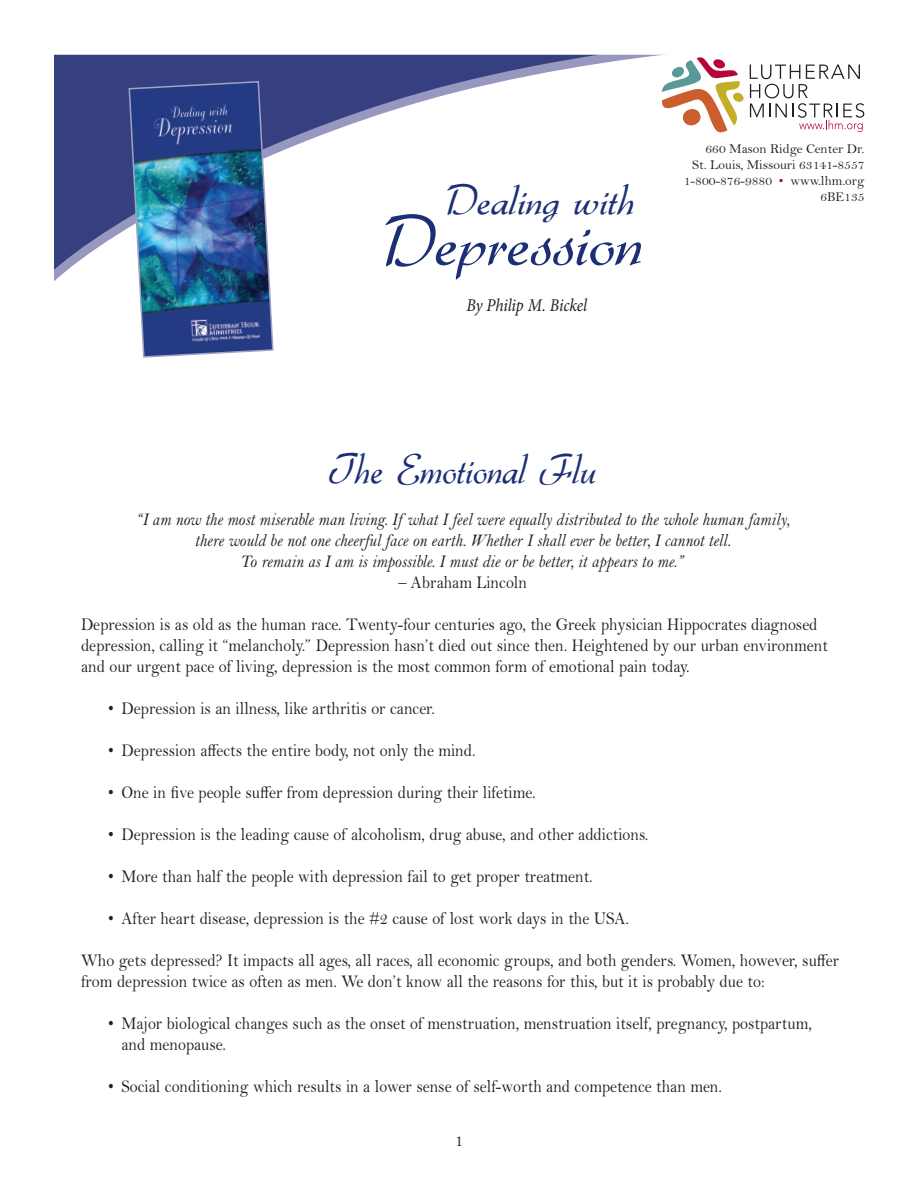
<style>
.page{position:relative;width:918px;height:1188px;background:#fff}
.page>*{position:absolute;margin:0;border:0;box-sizing:border-box;transform-origin:0 0}
.t1{font:75px "Gabrielle";color:#1c2f76}
.body_copy{font:45px "Gabrielle";color:#1c2f76;scale:.9 1}
.body_copy-2{font:45px "Gabrielle";color:#1c2f76}
.bullet_indent{font:18px "Bell MT Std";color:#231f20;scale:.9 1}
.body_copy-3{font:18px "Bell MT Std";color:#231f20;scale:.9 1}
.body_copy-4{font:italic 18px "Bell MT Std";color:#231f20;scale:.9 1}
.body_copy-5{font:italic 18px "Minion Pro";letter-spacing:-.01em;color:#231f20;scale:.9 1}
.body_copy-6{font:18px "Bell MT Std";color:#231f20}
.t2{font:13.5px "Bell MT Std";color:#231f20}
.s1{color:#b50536}
</style>
<div class="page">
<svg style="left:858px;top:65px;width:6px;height:67px"></svg>
<svg style="left:54px;top:55px;width:804px;height:226px"></svg>
<svg style="left:54px;top:54px;width:613px;height:1px"></svg>
<img style="left:128px;top:80px;width:146px;height:278px">
<p class="body_copy-2" style="left:445px;top:173px;width:191px">Dealing with</p>
<p class="t1" style="left:381px;top:197px;width:263px">Depression</p>
<p class="body_copy-5" style="left:466px;top:293px;width:136px">By Philip M. Bickel</p>
<p class="t2" style="left:706px;top:141px;width:161px">660 Mason Ridge Center Dr.</p>
<p class="t2" style="left:692px;top:157px;width:174px">St. Louis, Missouri 63141-8557</p>
<p class="t2" style="left:684px;top:173px;width:182px">1-800-876-9880 <span class="s1">•</span> www.lhm.org</p>
<p class="t2" style="left:820px;top:189px;width:46px">6BE135</p>
<p class="body_copy" style="left:329px;top:442px;width:298px">The Emotional Flu</p>
<p class="body_copy-4" style="left:136px;top:509px;width:728px">“I am now the most miserable man living. If what I feel were equally distributed to the whole human family,</p>
<p class="body_copy-4" style="left:195px;top:530px;width:597px">there would be not one cheerful face on earth. Whether I shall ever be better, I cannot tell.</p>
<p class="body_copy-4" style="left:240px;top:551px;width:494px">To remain as I am is impossible. I must die or be better, it appears to me.”</p>
<p class="body_copy-3" style="left:398px;top:572px;width:145px">– Abraham Lincoln</p>
<p class="body_copy-3" style="left:81px;top:614px;width:820px">Depression is as old as the human race. Twenty-four centuries ago, the Greek physician Hippocrates diagnosed</p>
<p class="body_copy-3" style="left:81px;top:635px;width:831px">depression, calling it “melancholy.” Depression hasn’t died out since then. Heightened by our urban environment</p>
<p class="body_copy-3" style="left:81px;top:656px;width:678px">and our urgent pace of living, depression is the most common form of emotional pain today.</p>
<p class="bullet_indent" style="left:108px;top:698px;width:365px">• Depression is an illness, like arthritis or cancer.</p>
<p class="bullet_indent" style="left:108px;top:740px;width:410px">• Depression affects the entire body, not only the mind.</p>
<p class="bullet_indent" style="left:108px;top:782px;width:477px">• One in five people suffer from depression during their lifetime.</p>
<p class="bullet_indent" style="left:108px;top:824px;width:602px">• Depression is the leading cause of alcoholism, drug abuse, and other addictions.</p>
<p class="bullet_indent" style="left:108px;top:866px;width:540px">• More than half the people with depression fail to get proper treatment.</p>
<p class="bullet_indent" style="left:108px;top:908px;width:581px">• After heart disease, depression is the #2 cause of lost work days in the USA.</p>
<p class="body_copy-3" style="left:81px;top:950px;width:844px">Who gets depressed? It impacts all ages, all races, all economic groups, and both genders. Women, however, suffer</p>
<p class="body_copy-3" style="left:81px;top:971px;width:761px">from depression twice as often as men. We don’t know all the reasons for this, but it is probably due to:</p>
<p class="bullet_indent" style="left:108px;top:1013px;width:784px">• Major biological changes such as the onset of menstruation, menstruation itself, pregnancy, postpartum,</p>
<p class="bullet_indent" style="left:121px;top:1034px;width:118px">and menopause.</p>
<p class="bullet_indent" style="left:108px;top:1076px;width:684px">• Social conditioning which results in a lower sense of self-worth and competence than men.</p>
<p class="body_copy-6" style="left:454px;top:1130px;width:10px">1</p>
</div>
